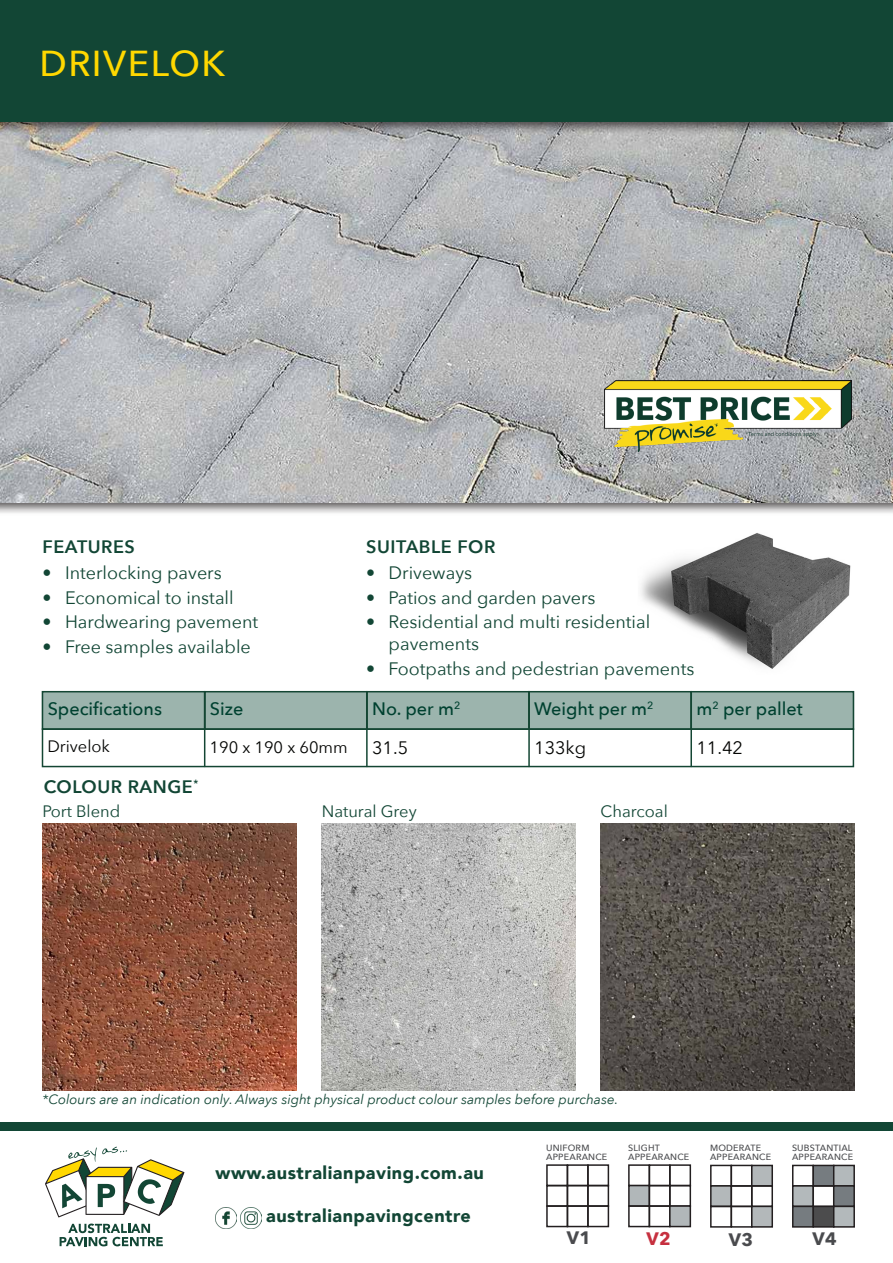
<style>
.page{position:relative;width:893px;height:1263px;background:#fff}
.page>*{position:absolute;margin:0;border:0;box-sizing:border-box;transform-origin:0 0}
.t1{font:500 36px "Avenir Next";letter-spacing:.04em;color:#ffd800}
.t2{font:18px/21.6px "Avenir Next";color:#124635}
.t3{font:900 18px "Avenir";letter-spacing:.03em;color:#124635}
.t4{font:500 18px "Avenir Next";color:#004130}
.body{font:600 18px "Avenir Next";letter-spacing:.03em;color:#124635}
.t5{font:18px "Avenir Next";color:#040503}
.body-2{font:700 18px "Avenir Next";color:#4a4b4e}
.body-3{font:700 18px "Avenir Next";color:#c6303f}
.body_heading{font:16.5px "Avenir Next";color:#124635}
.t6{font:16.5px "Avenir Next";color:#040503}
.body-4{font:italic 13.5px "Avenir Next";color:#124635}
.body-5{font:500 9px "Avenir Next";letter-spacing:.02em;color:#4a4b4e}
</style>
<div class="page">
<div style="left:0;top:398px;width:893px;height:118px;background:#231f20;opacity:.75"></div>
<img style="left:0;top:135px;width:893px;height:367px">
<img style="left:640px;top:533px;width:211px;height:136px">
<div style="left:42px;top:691px;width:812px;height:39px;background:#9cb4ad"></div>
<div style="left:0;top:0;width:893px;height:135px;background:#231f20;opacity:.75"></div>
<div style="left:0;top:0;width:893px;height:121px;background:#124635"></div>
<img style="left:605px;top:381px;width:246px;height:71px">
<div style="left:42px;top:691px;width:163px;height:39px;border:2px solid #144633"></div>
<div style="left:204px;top:691px;width:164px;height:39px;border:2px solid #144633"></div>
<div style="left:366px;top:691px;width:164px;height:39px;border:2px solid #144633"></div>
<div style="left:528px;top:691px;width:164px;height:39px;border:2px solid #144633"></div>
<div style="left:690px;top:691px;width:164px;height:39px;border:2px solid #144633"></div>
<hr style="left:204px;top:691px;width:1px;height:76px;background:#144633">
<hr style="left:366px;top:691px;width:2px;height:76px;background:#144633">
<div style="left:42px;top:728px;width:812px;height:39px;border:2px solid #144633"></div>
<hr style="left:690px;top:691px;width:2px;height:76px;background:#144633">
<hr style="left:528px;top:691px;width:2px;height:76px;background:#144633">
<img style="left:43px;top:823px;width:253px;height:267px">
<img style="left:322px;top:823px;width:253px;height:267px">
<img style="left:601px;top:823px;width:253px;height:267px">
<div style="left:546px;top:1164px;width:22px;height:22px;border:2px solid #231f20"></div>
<div style="left:567px;top:1164px;width:22px;height:22px;border:2px solid #231f20"></div>
<div style="left:587px;top:1164px;width:22px;height:22px;border:2px solid #231f20"></div>
<div style="left:546px;top:1185px;width:22px;height:22px;border:2px solid #231f20"></div>
<div style="left:567px;top:1185px;width:22px;height:22px;border:2px solid #231f20"></div>
<div style="left:587px;top:1185px;width:22px;height:22px;border:2px solid #231f20"></div>
<div style="left:546px;top:1205px;width:22px;height:22px;border:2px solid #231f20"></div>
<div style="left:567px;top:1205px;width:22px;height:22px;border:2px solid #231f20"></div>
<div style="left:587px;top:1205px;width:22px;height:22px;border:2px solid #231f20"></div>
<div style="left:628px;top:1164px;width:22px;height:22px;border:2px solid #231f20"></div>
<div style="left:649px;top:1164px;width:22px;height:22px;border:2px solid #231f20"></div>
<div style="left:669px;top:1164px;width:22px;height:22px;border:2px solid #231f20"></div>
<div style="left:629px;top:1185px;width:20px;height:21px;background:#b1b7b9"></div>
<div style="left:628px;top:1185px;width:22px;height:22px;border:2px solid #231f20"></div>
<div style="left:649px;top:1185px;width:22px;height:22px;border:2px solid #231f20"></div>
<div style="left:669px;top:1185px;width:22px;height:22px;border:2px solid #231f20"></div>
<div style="left:628px;top:1205px;width:22px;height:22px;border:2px solid #231f20"></div>
<div style="left:649px;top:1205px;width:22px;height:22px;border:2px solid #231f20"></div>
<div style="left:670px;top:1206px;width:20px;height:20px;background:#b1b7b9"></div>
<div style="left:669px;top:1205px;width:22px;height:22px;border:2px solid #231f20"></div>
<div style="left:710px;top:1165px;width:22px;height:22px;border:2px solid #231f20"></div>
<div style="left:731px;top:1165px;width:21px;height:22px;border:2px solid #231f20"></div>
<div style="left:752px;top:1165px;width:20px;height:21px;background:#b3b8ba"></div>
<div style="left:751px;top:1165px;width:22px;height:22px;border:2px solid #231f20"></div>
<div style="left:711px;top:1186px;width:20px;height:20px;background:#b3b8ba"></div>
<div style="left:710px;top:1185px;width:22px;height:22px;border:2px solid #231f20"></div>
<div style="left:731px;top:1185px;width:21px;height:22px;border:2px solid #231f20"></div>
<div style="left:751px;top:1185px;width:22px;height:22px;border:2px solid #231f20"></div>
<div style="left:710px;top:1206px;width:22px;height:21px;border:2px solid #231f20"></div>
<div style="left:731px;top:1206px;width:21px;height:21px;border:2px solid #231f20"></div>
<div style="left:752px;top:1206px;width:20px;height:21px;background:#b3b8ba"></div>
<div style="left:751px;top:1206px;width:22px;height:21px;border:2px solid #231f20"></div>
<div style="left:792px;top:1165px;width:22px;height:22px;border:2px solid #231f20"></div>
<div style="left:813px;top:1165px;width:21px;height:21px;background:#767c80"></div>
<div style="left:812px;top:1165px;width:22px;height:22px;border:2px solid #231f20"></div>
<div style="left:834px;top:1165px;width:20px;height:21px;background:#b3b9bb"></div>
<div style="left:833px;top:1165px;width:22px;height:22px;border:2px solid #231f20"></div>
<div style="left:793px;top:1186px;width:20px;height:20px;background:#b3b9bb"></div>
<div style="left:792px;top:1185px;width:22px;height:22px;border:2px solid #231f20"></div>
<div style="left:812px;top:1185px;width:22px;height:22px;border:2px solid #231f20"></div>
<div style="left:834px;top:1186px;width:20px;height:20px;background:#767c80"></div>
<div style="left:833px;top:1185px;width:22px;height:22px;border:2px solid #231f20"></div>
<div style="left:793px;top:1206px;width:20px;height:21px;background:#767c80"></div>
<div style="left:792px;top:1206px;width:22px;height:21px;border:2px solid #231f20"></div>
<div style="left:813px;top:1206px;width:21px;height:21px;background:#4c4c4d"></div>
<div style="left:812px;top:1206px;width:22px;height:21px;border:2px solid #231f20"></div>
<div style="left:834px;top:1206px;width:20px;height:21px;background:#b3b9bb"></div>
<div style="left:833px;top:1206px;width:22px;height:21px;border:2px solid #231f20"></div>
<div style="left:0;top:1123px;width:893px;height:8px;background:#124635"></div>
<svg style="left:60px;top:1223px;width:103px;height:23px"></svg>
<svg style="left:45px;top:1147px;width:139px;height:70px"></svg>
<img style="left:215px;top:1207px;width:21px;height:21px">
<img style="left:241px;top:1207px;width:21px;height:21px">
<p class="t1" style="left:40px;top:33px;width:187px">DRIVELOK</p>
<p class="body" style="left:42px;top:531px;width:94px">FEATURES</p>
<p class="t2" style="left:42px;top:561px;width:181px">• Interlocking pavers</p>
<p class="t2" style="left:42px;top:586px;width:193px">• Economical to install</p>
<p class="t2" style="left:42px;top:610px;width:217px">• Hardwearing pavement</p>
<p class="t2" style="left:42px;top:635px;width:210px">• Free samples available</p>
<p class="body" style="left:366px;top:531px;width:131px">SUITABLE FOR</p>
<p class="t2" style="left:366px;top:561px;width:108px">• Driveways</p>
<p class="t2" style="left:366px;top:586px;width:231px">• Patios and garden pavers</p>
<p class="t2" style="left:389px;top:610px;width:263px;text-indent:-23px">• Residential and multi residential pavements</p>
<p class="t2" style="left:366px;top:657px;width:330px">• Footpaths and pedestrian pavements</p>
<p class="t4" style="left:48px;top:693px;width:116px">Specifications</p>
<p class="t4" style="left:210px;top:693px;width:35px">Size</p>
<p class="t4" style="left:372px;top:693px;width:90px">No. per m<sup>2</sup></p>
<p class="t4" style="left:534px;top:693px;width:121px">Weight per m<sup>2</sup></p>
<p class="t4" style="left:696px;top:693px;width:108px">m<sup>2</sup> per pallet</p>
<p class="t6" style="left:47px;top:732px;width:64px">Drivelok</p>
<p class="t6" style="left:210px;top:733px;width:140px">190 x 190 x 60mm</p>
<p class="t5" style="left:372px;top:732px;width:38px">31.5</p>
<p class="t5" style="left:534px;top:732px;width:53px">133kg</p>
<p class="t5" style="left:696px;top:732px;width:48px">11.42</p>
<p class="body" style="left:44px;top:771px;width:156px">COLOUR RANGE<sup>*</sup></p>
<p class="body_heading" style="left:43px;top:797px;width:79px">Port Blend</p>
<p class="body_heading" style="left:322px;top:797px;width:96px">Natural Grey</p>
<p class="body_heading" style="left:601px;top:797px;width:69px">Charcoal</p>
<p class="body-4" style="left:43px;top:1088px;width:577px">*Colours are an indication only. Always sight physical product colour samples before purchase.</p>
<p class="t3" style="left:215px;top:1158px;width:270px">www.australianpaving.com.au</p>
<p class="t3" style="left:266px;top:1200px;width:206px">australianpavingcentre</p>
<p class="body-5" style="left:546px;top:1140px;width:45px">UNIFORM</p>
<p class="body-5" style="left:546px;top:1150px;width:63px">APPEARANCE</p>
<p class="body-5" style="left:628px;top:1140px;width:33px">SLIGHT</p>
<p class="body-5" style="left:628px;top:1150px;width:63px">APPEARANCE</p>
<p class="body-5" style="left:710px;top:1140px;width:53px">MODERATE</p>
<p class="body-5" style="left:710px;top:1150px;width:63px">APPEARANCE</p>
<p class="body-5" style="left:792px;top:1140px;width:62px">SUBSTANTIAL</p>
<p class="body-5" style="left:792px;top:1150px;width:63px">APPEARANCE</p>
<p class="body-2" style="left:567px;top:1222px;width:26px">V1</p>
<p class="body-3" style="left:647px;top:1223px;width:26px">V2</p>
<p class="body-2" style="left:729px;top:1224px;width:26px">V3</p>
<p class="body-2" style="left:812px;top:1223px;width:26px">V4</p>
</div>
